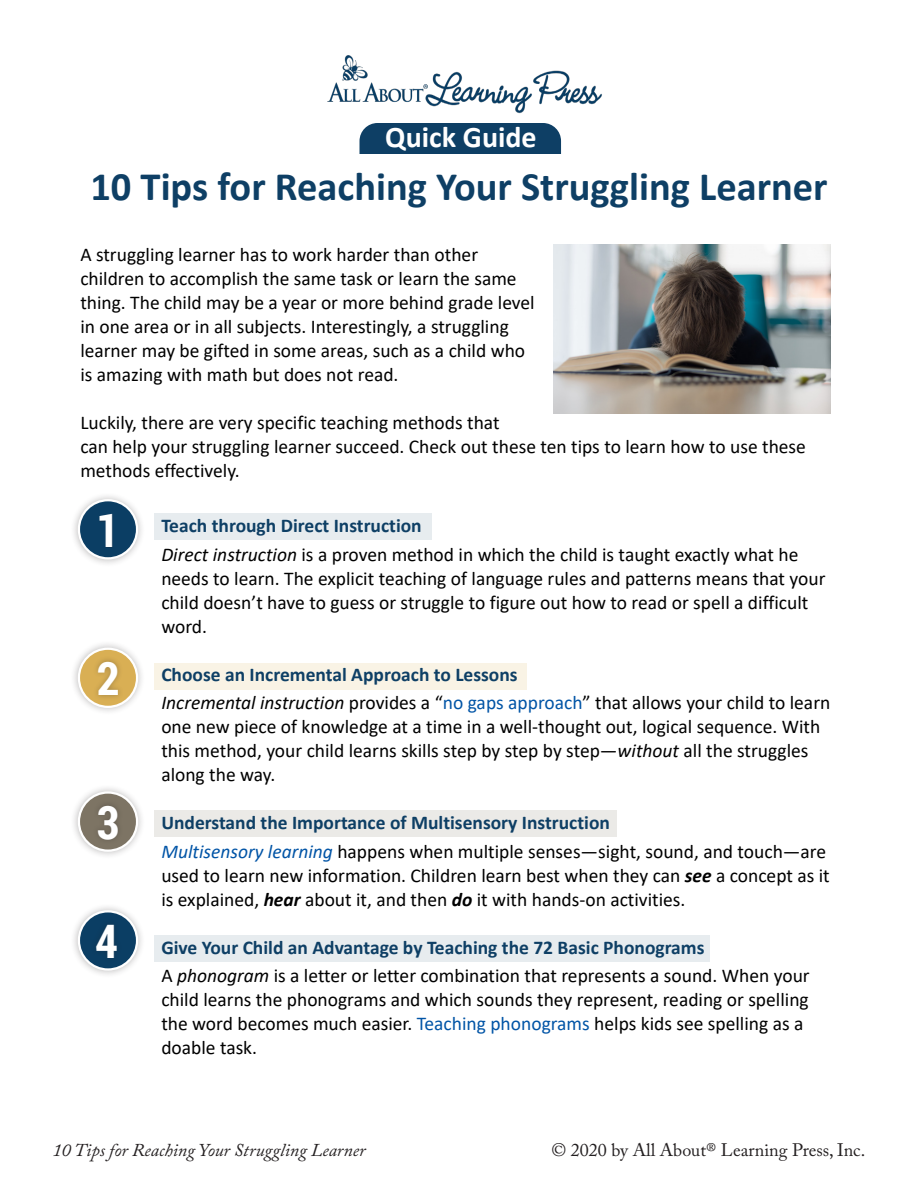
<style>
.page{position:relative;width:918px;height:1188px;background:#fff}
.page>*{position:absolute;margin:0;border:0;box-sizing:border-box;transform-origin:0 0}
.t1{font:700 46.2px "Roboto Condensed";color:#fff}
.t2{font:700 40.5px "Calibri";color:#0e3f65}
.t3{font:700 30px "Calibri";color:#fff}
.t4{font:19.5px/24px "Calibri";color:#000}
.t5{font:700 19.5px "Calibri";color:#0e3f65}
.t6{font:italic 18px "Adobe Caslon Pro";color:#231f20}
.t7{font:18px "Adobe Caslon Pro";color:#231f20}
.s1{font-style:italic}
.s2{color:#0054a6}
.s3{font-style:italic;color:#0054a6}
.s4{font-weight:700;font-style:italic}
</style>
<div class="page">
<div style="left:154px;top:663px;width:372px;height:27px;background:#f9f3e5"></div>
<div style="left:154px;top:810px;width:463px;height:27px;background:#ebeae7"></div>
<div style="left:154px;top:935px;width:556px;height:27px;background:#e7ecef"></div>
<div style="left:154px;top:513px;width:278px;height:27px;background:#e7ecef"></div>
<img style="left:554px;top:244px;width:277px;height:169px">
<img style="left:327px;top:55px;width:275px;height:59px">
<div style="left:360px;top:123px;width:201px;height:50px;background:#0e3f65;border-radius:18px"></div>
<div style="left:356px;top:155px;width:206px;height:23px;background:#fff"></div>
<div style="left:70px;top:492px;width:76px;height:75px;background:#231f20;opacity:.3"></div>
<div style="left:79px;top:500px;width:58px;height:58px;background:#0b3e64;border-radius:50%"></div>
<div style="left:78px;top:499px;width:60px;height:61px;border:2px solid #fff;border-radius:50%"></div>
<div style="left:99px;top:513px;width:14px;height:35px;background:#231f20;opacity:.3"></div>
<div style="left:70px;top:640px;width:76px;height:75px;background:#231f20;opacity:.3"></div>
<svg style="left:79px;top:649px;width:58px;height:58px"></svg>
<div style="left:78px;top:648px;width:60px;height:60px;border:2px solid #fff;border-radius:50%"></div>
<div style="left:92px;top:656px;width:32px;height:45px;background:#231f20;opacity:.3"></div>
<div style="left:70px;top:784px;width:76px;height:75px;background:#231f20;opacity:.3"></div>
<svg style="left:79px;top:793px;width:58px;height:58px"></svg>
<div style="left:78px;top:791px;width:60px;height:61px;border:2px solid #fff;border-radius:50%"></div>
<div style="left:92px;top:799px;width:32px;height:46px;background:#231f20;opacity:.3"></div>
<div style="left:70px;top:903px;width:76px;height:75px;background:#231f20;opacity:.3"></div>
<svg style="left:79px;top:911px;width:58px;height:58px"></svg>
<div style="left:78px;top:910px;width:60px;height:61px;border:2px solid #fff;border-radius:50%"></div>
<div style="left:90px;top:919px;width:33px;height:45px;background:#231f20;opacity:.3"></div>
<p class="t3" style="left:385px;top:116px;width:153px">Quick Guide</p>
<p class="t2" style="left:90px;top:158px;width:739px">10 Tips for Reaching Your Struggling Learner</p>
<p class="t4" style="left:80px;top:242px;width:456px">A struggling learner has to work harder than other children to accomplish the same task or learn the same thing. The child may be a year or more behind grade level in one area or in all subjects. Interestingly, a struggling learner may be gifted in some areas, such as a child who is amazing with math but does not read.</p>
<p class="t4" style="left:80px;top:410px;width:727px">Luckily, there are very specific teaching methods that<br>can help your struggling learner succeed. Check out these ten tips to learn how to use these methods effectively.</p>
<p class="t5" style="left:161px;top:512px;width:262px">Teach through Direct Instruction</p>
<p class="t4" style="left:161px;top:542px;width:666px"><span class="s1">Direct instruction</span> is a proven method in which the child is taught exactly what he needs to learn. The explicit teaching of language rules and patterns means that your child doesn’t have to guess or struggle to figure out how to read or spell a difficult word.</p>
<p class="t5" style="left:161px;top:660px;width:358px">Choose an Incremental Approach to Lessons</p>
<p class="t4" style="left:161px;top:690px;width:671px"><span class="s1">Incremental instruction</span> provides a “<span class="s2">no gaps approach</span>” that allows your child to learn one new piece of knowledge at a time in a well-thought out, logical sequence. With this method, your child learns skills step by step by step—<span class="s1">without</span> all the struggles along the way.</p>
<p class="t5" style="left:161px;top:809px;width:450px">Understand the Importance of Multisensory Instruction</p>
<p class="t4" style="left:161px;top:839px;width:670px"><span class="s3">Multisensory learning</span> happens when multiple senses—sight, sound, and touch—are used to learn new information. Children learn best when they can <span class="s4">see</span> a concept as it is explained, <span class="s4">hear</span> about it, and then <span class="s4">do</span> it with hands-on activities.</p>
<p class="t5" style="left:161px;top:933px;width:545px">Give Your Child an Advantage by Teaching the 72 Basic Phonograms</p>
<p class="t4" style="left:161px;top:963px;width:650px">A <span class="s1">phonogram</span> is a letter or letter combination that represents a sound. When your child learns the phonograms and which sounds they represent, reading or spelling the word becomes much easier. <span class="s2">Teaching phonograms</span> helps kids see spelling as a doable task.</p>
<p class="t1" style="left:97px;top:498px;width:24px">1</p>
<p class="t1" style="left:97px;top:646px;width:24px">2</p>
<p class="t1" style="left:97px;top:790px;width:24px">3</p>
<p class="t1" style="left:95px;top:909px;width:24px">4</p>
<p class="t6" style="left:53px;top:1139px;width:314px">10 Tips for Reaching Your Struggling Learner</p>
<p class="t7" style="left:551px;top:1139px;width:315px">© 2020 by All About® Learning Press, Inc.</p>
</div>
